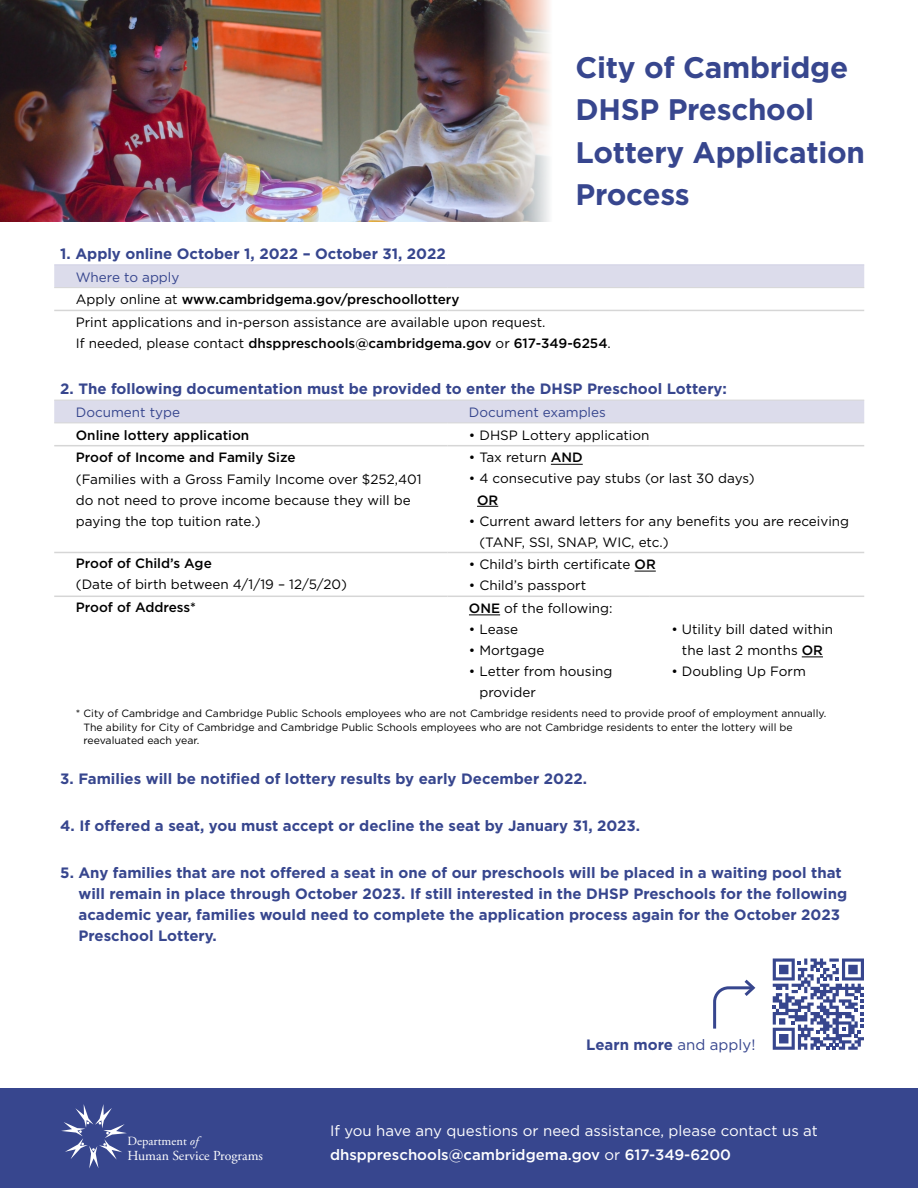
<style>
.page{position:relative;width:918px;height:1188px;background:#fff}
.page>*{position:absolute;margin:0;border:0;box-sizing:border-box;transform-origin:0 0}
.t1{font:700 29.7px/42.5px "Gotham";letter-spacing:-.01em;color:#37468e}
.t2{font:700 15px/21px "Gotham";color:#37468e}
.t3{font:15px/24px "Gotham";color:#fff}
.t4{font:13.8px "Adobe Garamond Pro";color:#fff}
.t5{font:13.5px/21px "Gotham";color:#000}
.t6{font:500 13.5px "Gotham";color:#000}
.t7{font:13.5px "Gotham";color:#37468e}
.t8{font:12.45px "Adobe Garamond Pro";color:#fff}
.t9{font:10.5px/13.5px "Gotham";color:#000}
.s1{color:#37468e}
.s2{font-weight:500}
.s3{font-weight:400}
.s4{font-style:italic}
</style>
<div class="page">
<img style="left:0;top:0;width:477px;height:221px">
<div style="left:0;top:1089px;width:918px;height:99px;background:#37468e"></div>
<svg style="left:61px;top:1104px;width:66px;height:64px"></svg>
<svg style="left:54px;top:266px;width:810px;height:157px"></svg>
<hr style="left:54px;top:287px;width:393px;height:1px;background:#d6d6d6">
<hr style="left:447px;top:287px;width:203px;height:1px;background:#d6d6d6">
<hr style="left:650px;top:287px;width:214px;height:1px;background:#d6d6d6">
<hr style="left:54px;top:400px;width:393px;height:1px;background:#d6d6d6">
<hr style="left:447px;top:400px;width:203px;height:1px;background:#d6d6d6">
<hr style="left:650px;top:400px;width:214px;height:1px;background:#d6d6d6">
<hr style="left:54px;top:423px;width:393px;height:1px;background:#d6d6d6">
<hr style="left:447px;top:423px;width:203px;height:1px;background:#d6d6d6">
<hr style="left:650px;top:423px;width:214px;height:1px;background:#d6d6d6">
<hr style="left:54px;top:265px;width:393px;height:1px;background:#d1d1e5">
<hr style="left:447px;top:265px;width:203px;height:1px;background:#d1d1e5">
<hr style="left:650px;top:265px;width:214px;height:1px;background:#d1d1e5">
<hr style="left:54px;top:310px;width:393px;height:1px;background:#d6d6d6">
<hr style="left:447px;top:310px;width:203px;height:1px;background:#d6d6d6">
<hr style="left:650px;top:310px;width:214px;height:1px;background:#d6d6d6">
<hr style="left:54px;top:445px;width:393px;height:1px;background:#d6d6d6">
<hr style="left:447px;top:445px;width:203px;height:1px;background:#d6d6d6">
<hr style="left:650px;top:445px;width:214px;height:1px;background:#d6d6d6">
<hr style="left:54px;top:596px;width:393px;height:1px;background:#d6d6d6">
<hr style="left:447px;top:596px;width:203px;height:1px;background:#d6d6d6">
<hr style="left:650px;top:596px;width:214px;height:1px;background:#d6d6d6">
<hr style="left:54px;top:552px;width:393px;height:1px;background:#d6d6d6">
<hr style="left:447px;top:552px;width:203px;height:1px;background:#d6d6d6">
<hr style="left:650px;top:552px;width:214px;height:1px;background:#d6d6d6">
<hr style="left:551px;top:464px;width:32px;height:1px;background:#000">
<svg style="left:477px;top:506px;width:21px;height:1px"></svg>
<svg style="left:635px;top:571px;width:21px;height:1px"></svg>
<hr style="left:469px;top:615px;width:31px;height:1px;background:#000">
<svg style="left:802px;top:657px;width:21px;height:1px"></svg>
<img style="left:477px;top:0;width:73px;height:222px">
<svg style="left:773px;top:958px;width:91px;height:92px"></svg>
<svg style="left:713px;top:979px;width:43px;height:50px"></svg>
<h1 class="t1" style="left:576px;top:46px;width:291px">City of Cambridge<br>DHSP Preschool<br>Lottery Application<br>Process</h1>
<p class="t2" style="left:60px;top:243px;width:387px">1. Apply online October 1, 2022 – October 31, 2022</p>
<p class="t5" style="left:76px;top:265px;width:471px;line-height:22.8px"><span class="s1">Where to apply<br></span>Apply online at <span class="s2">www.cambridgema.gov/preschoollottery<br></span>Print applications and in-person assistance are available upon request.</p>
<p class="t6" style="left:76px;top:335px;width:537px"><span class="s3">If needed, please contact</span> dhsppreschools@cambridgema.gov <span class="s3">or</span> 617-349-6254<span class="s3">.</span></p>
<p class="t2" style="left:60px;top:378px;width:668px">2. The following documentation must be provided to enter the DHSP Preschool Lottery:</p>
<p class="t7" style="left:76px;top:403px;width:106px">Document type</p>
<p class="t7" style="left:469px;top:403px;width:138px">Document examples</p>
<p class="t6" style="left:76px;top:426px;width:175px">Online lottery application</p>
<p class="t5" style="left:469px;top:424px;width:182px">• DHSP Lottery application</p>
<p class="t6" style="left:76px;top:449px;width:221px">Proof of Income and Family Size</p>
<p class="t5" style="left:76px;top:468px;width:347px">(Families with a Gross Family Income over $252,401 do not need to prove income because they will be paying the top tuition rate.)</p>
<p class="t5" style="left:469px;top:447px;width:115px">• Tax return <span class="s2">AND</span></p>
<p class="t5" style="left:469px;top:468px;width:287px">• 4 consecutive pay stubs (or last 30 days)</p>
<p class="t6" style="left:477px;top:491px;width:23px">OR</p>
<p class="t5" style="left:479px;top:510px;width:371px;text-indent:-11px">• Current award letters for any benefits you are receiving (TANF, SSI, SNAP, WIC, etc.)</p>
<p class="t6" style="left:76px;top:555px;width:137px">Proof of Child’s Age</p>
<p class="t5" style="left:76px;top:574px;width:273px">(Date of birth between 4/1/19 – 12/5/20)</p>
<p class="t5" style="left:469px;top:554px;width:188px">• Child’s birth certificate <span class="s2">OR</span></p>
<p class="t5" style="left:469px;top:575px;width:119px">• Child’s passport</p>
<p class="t6" style="left:76px;top:599px;width:122px">Proof of Address*</p>
<p class="t5" style="left:469px;top:598px;width:145px"><span class="s2">ONE</span> of the following:</p>
<p class="t5" style="left:469px;top:619px;width:51px">• Lease</p>
<p class="t5" style="left:469px;top:640px;width:77px">• Mortgage</p>
<p class="t5" style="left:479px;top:661px;width:135px;text-indent:-11px">• Letter from housing provider</p>
<p class="t5" style="left:671px;top:619px;width:163px;text-align:center">• Utility bill dated within the last 2 months <span class="s2">OR</span></p>
<p class="t5" style="left:671px;top:661px;width:136px">• Doubling Up Form</p>
<p class="t9" style="left:84px;top:707px;width:744px;text-indent:-8px">* City of Cambridge and Cambridge Public Schools employees who are not Cambridge residents need to provide proof of employment annually.<br>The ability for City of Cambridge and Cambridge Public Schools employees who are not Cambridge residents to enter the lottery will be reevaluated each year.</p>
<p class="t2" style="left:60px;top:768px;width:528px">3. Families will be notified of lottery results by early December 2022.</p>
<p class="t2" style="left:60px;top:815px;width:581px">4. If offered a seat, you must accept or decline the seat by January 31, 2023.</p>
<p class="t2" style="left:78px;top:862px;width:770px;text-indent:-18px">5. Any families that are not offered a seat in one of our preschools will be placed in a waiting pool that will remain in place through October 2023. If still interested in the DHSP Preschools for the following academic year, families would need to complete the application process again for the October 2023<br>Preschool Lottery.</p>
<p class="t8" style="left:128px;top:1134px;width:72px">Department <span class="s4">of</span></p>
<p class="t4" style="left:128px;top:1147px;width:137px">Human Service Programs</p>
<p class="t2" style="left:586px;top:1034px;width:171px">Learn more <span class="s3">and apply!</span></p>
<p class="t3" style="left:330px;top:1119px;width:489px">If you have any questions or need assistance, please contact us at <span class="s2">dhsppreschools@cambridgema.gov</span> or <span class="s2">617-349-6200</span></p>
</div>
